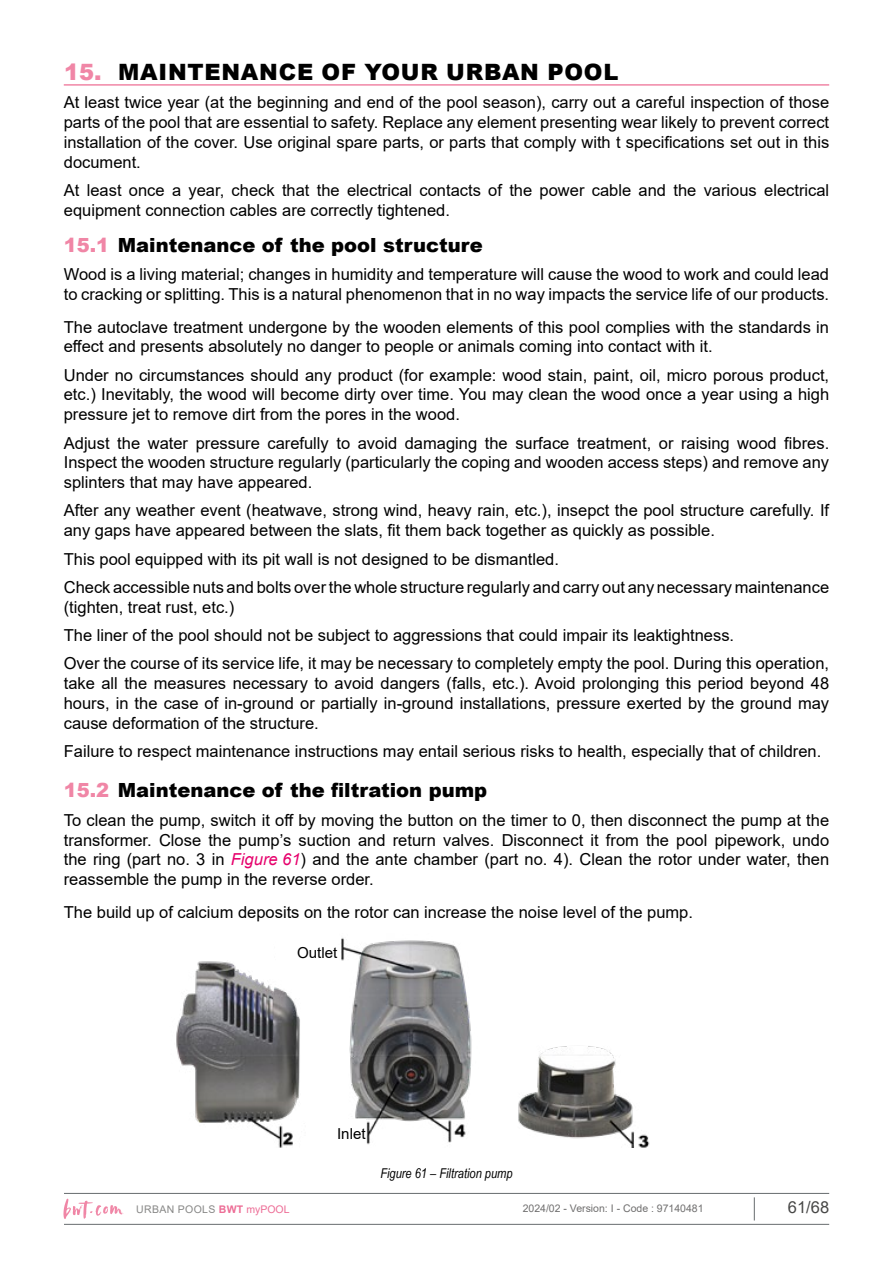
<style>
.page{position:relative;width:893px;height:1263px;background:#fff}
.page>*{position:absolute;margin:0;border:0;box-sizing:border-box;transform-origin:0 0}
.t1{font:900 22.5px "Arial";letter-spacing:.035em;color:#000}
.t2{font:900 19.5px "Arial";color:#000}
.t3{font:16.5px/19.8px "Arial";color:#000}
.t4{font:16.5px "Arial";color:#474746}
.t5{font:15.15px "Arial";color:#000}
.t6{font:italic 13.5px "Arial Narrow";color:#000}
.t7{font:10.5px "Arial";color:#706f6f}
.t8{font:10.5px "Arial";letter-spacing:.035em;color:#878786}
.s1{color:#f086a6}
.s2{font-style:italic;color:#e6006c}
.s3{font-weight:700;color:#ed6d96}
.s4{color:#ed6d96}
</style>
<div class="page">
<hr style="left:64px;top:1193px;width:765px;height:1px;background:#676c6e">
<hr style="left:64px;top:1224px;width:765px;height:1px;background:#676c6e">
<svg style="left:754px;top:1197px;width:1px;height:23px"></svg>
<svg style="left:63px;top:1199px;width:60px;height:20px"></svg>
<hr style="left:64px;top:84px;width:765px;height:2px;background:#f086a6">
<img style="left:176px;top:938px;width:474px;height:209px">
<div style="left:276px;top:939px;width:61px;height:27px;background:#fff"></div>
<div style="left:306px;top:1119px;width:60px;height:29px;background:#fff"></div>
<h1 class="t1" style="left:64px;top:56px;width:556px"><span class="s1">15.</span> MAINTENANCE OF YOUR URBAN POOL</h1>
<p class="t3" style="left:64px;top:92px;width:767px;text-align:justify">At least twice year (at the beginning and end of the pool season), carry out a careful inspection of those parts of the pool that are essential to safety. Replace any element presenting wear likely to prevent correct installation of the cover. Use original spare parts, or parts that comply with t specifications set out in this document.</p>
<p class="t3" style="left:64px;top:180px;width:767px">At least once a year, check that the electrical contacts of the power cable and the various electrical equipment connection cables are correctly tightened.</p>
<p class="t2" style="left:64px;top:231px;width:421px"><span class="s1">15.1</span> Maintenance of the pool structure</p>
<p class="t3" style="left:64px;top:264px;width:767px">Wood is a living material; changes in humidity and temperature will cause the wood to work and could lead to cracking or splitting. This is a natural phenomenon that in no way impacts the service life of our products.</p>
<p class="t3" style="left:64px;top:317px;width:767px">The autoclave treatment undergone by the wooden elements of this pool complies with the standards in effect and presents absolutely no danger to people or animals coming into contact with it.</p>
<p class="t3" style="left:64px;top:365px;width:767px;text-align:justify">Under no circumstances should any product (for example: wood stain, paint, oil, micro porous product, etc.) Inevitably, the wood will become dirty over time. You may clean the wood once a year using a high pressure jet to remove dirt from the pores in the wood.</p>
<p class="t3" style="left:64px;top:433px;width:767px;text-align:justify">Adjust the water pressure carefully to avoid damaging the surface treatment, or raising wood fibres.<br>Inspect the wooden structure regularly (particularly the coping and wooden access steps) and remove any splinters that may have appeared.</p>
<p class="t3" style="left:64px;top:501px;width:767px">After any weather event (heatwave, strong wind, heavy rain, etc.), insepct the pool structure carefully. If any gaps have appeared between the slats, fit them back together as quickly as possible.</p>
<p class="t3" style="left:64px;top:544px;width:767px;line-height:28.3px">This pool equipped with its pit wall is not designed to be dismantled.<br>Check accessible nuts and bolts over the whole structure regularly and carry out any necessary maintenance</p>
<p class="t3" style="left:64px;top:593px;width:767px;line-height:28.3px">(tighten, treat rust, etc.)<br>The liner of the pool should not be subject to aggressions that could impair its leaktightness.<br>Over the course of its service life, it may be necessary to completely empty the pool. During this operation,</p>
<p class="t3" style="left:64px;top:673px;width:767px;text-align:justify">take all the measures necessary to avoid dangers (falls, etc.). Avoid prolonging this period beyond 48 hours, in the case of in-ground or partially in-ground installations, pressure exerted by the ground may cause deformation of the structure.</p>
<p class="t3" style="left:64px;top:741px;width:759px">Failure to respect maintenance instructions may entail serious risks to health, especially that of children.</p>
<p class="t2" style="left:64px;top:776px;width:425px"><span class="s1">15.2</span> Maintenance of the filtration pump</p>
<p class="t3" style="left:64px;top:810px;width:767px;text-align:justify">To clean the pump, switch it off by moving the button on the timer to 0, then disconnect the pump at the transformer. Close the pump’s suction and return valves. Disconnect it from the pool pipework, undo the ring (part no. 3 in <span class="s2">Figure 61</span>) and the ante chamber (part no. 4). Clean the rotor under water, then reassemble the pump in the reverse order.</p>
<p class="t3" style="left:64px;top:902px;width:631px">The build up of calcium deposits on the rotor can increase the noise level of the pump.</p>
<p class="t5" style="left:297px;top:942px;width:42px">Outlet</p>
<p class="t5" style="left:337px;top:1123px;width:30px">Inlet</p>
<p class="t6" style="left:380px;top:1163px;width:134px">Figure 61 – Filtration pump</p>
<p class="t8" style="left:136px;top:1202px;width:155px">URBAN POOLS <span class="s3">BWT</span> <span class="s4">myPOOL</span></p>
<p class="t7" style="left:523px;top:1201px;width:182px">2024/02 - Version: I - Code : 97140481</p>
<p class="t4" style="left:788px;top:1196px;width:43px">61/68</p>
</div>
